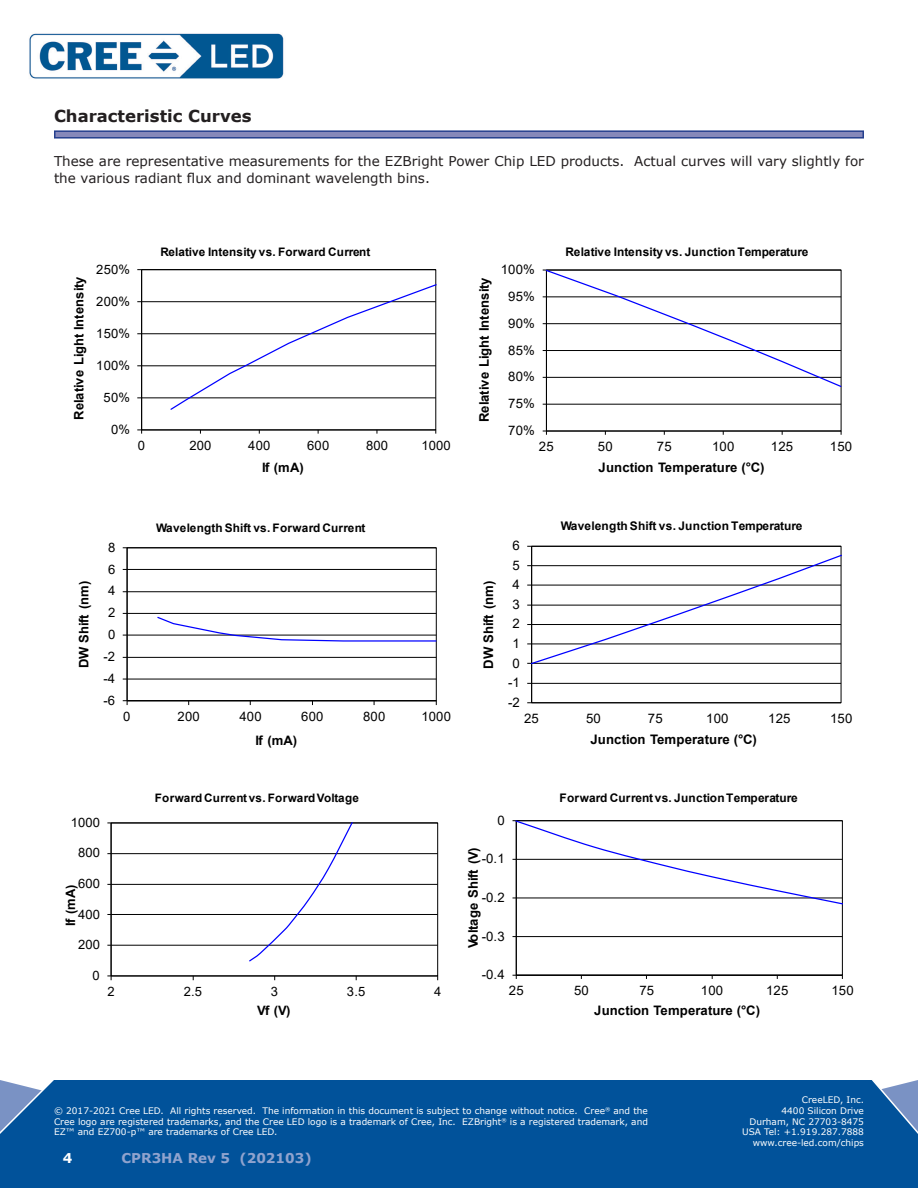
<style>
.page{position:relative;width:918px;height:1188px;background:#fff}
.page>*{position:absolute;margin:0;border:0;box-sizing:border-box;transform-origin:0 0}
.t1{font:700 16.5px "Verdana";color:#231f20}
.t2{font:13.5px/16.2px "Verdana";color:#231f20}
.t3{font:700 13.5px "Verdana";color:#90a3ce}
.t4{font:700 13.5px "Verdana";color:#fff}
.t5{font:700 13.2px "Arial";letter-spacing:.01em;color:#000}
.t6{font:13.2px "Arial";letter-spacing:.015em;color:#000}
.t7{font:13.05px "Arial";letter-spacing:.015em;color:#000}
.t8{font:700 13.05px "Arial";letter-spacing:.01em;color:#000}
.t9{font:12.9px "Arial";letter-spacing:.015em;color:#000}
.t10{font:700 12.9px "Arial";letter-spacing:-.04em;color:#000}
.t11{font:700 11.85px "Arial";letter-spacing:.02em;color:#000}
.t12{font:700 11.7px "Arial";letter-spacing:.02em;color:#000}
.t13{font:9px/10.8px "Verdana";color:#fff;text-align:justify}
</style>
<div class="page">
<div style="left:0;top:1080px;width:918px;height:108px;background:#01529a"></div>
<img style="left:29px;top:33px;width:255px;height:46px">
<div style="left:54px;top:130px;width:810px;height:9px;background:#8688ba;border:2px solid #253f8e"></div>
<hr style="left:142px;top:398px;width:294px;height:1px;background:#000">
<hr style="left:142px;top:366px;width:294px;height:1px;background:#000">
<hr style="left:142px;top:333px;width:294px;height:1px;background:#000">
<hr style="left:142px;top:301px;width:294px;height:1px;background:#000">
<div style="left:141px;top:269px;width:295px;height:161px;border:1px solid #000"></div>
<hr style="left:141px;top:270px;width:1px;height:160px;background:#000">
<hr style="left:142px;top:430px;width:294px;height:1px;background:#000">
<svg style="left:169px;top:283px;width:268px;height:128px"></svg>
<hr style="left:546px;top:404px;width:295px;height:1px;background:#000">
<hr style="left:546px;top:270px;width:1px;height:161px;background:#000">
<hr style="left:546px;top:431px;width:295px;height:1px;background:#000">
<svg style="left:543px;top:270px;width:298px;height:118px"></svg>
<hr style="left:127px;top:679px;width:309px;height:1px;background:#000">
<hr style="left:127px;top:657px;width:309px;height:1px;background:#000">
<hr style="left:127px;top:635px;width:309px;height:1px;background:#000">
<hr style="left:127px;top:613px;width:309px;height:1px;background:#000">
<hr style="left:127px;top:591px;width:309px;height:1px;background:#000">
<hr style="left:127px;top:569px;width:309px;height:1px;background:#000">
<div style="left:127px;top:547px;width:310px;height:154px;border:1px solid #000"></div>
<hr style="left:127px;top:548px;width:1px;height:153px;background:#000">
<hr style="left:127px;top:700px;width:309px;height:1px;background:#000">
<svg style="left:123px;top:700px;width:5px;height:5px"></svg>
<svg style="left:156px;top:616px;width:281px;height:26px"></svg>
<hr style="left:111px;top:945px;width:327px;height:1px;background:#000">
<hr style="left:111px;top:914px;width:327px;height:1px;background:#000">
<hr style="left:111px;top:884px;width:327px;height:1px;background:#000">
<hr style="left:111px;top:853px;width:327px;height:1px;background:#000">
<div style="left:111px;top:823px;width:327px;height:153px;border:1px solid #000"></div>
<hr style="left:111px;top:823px;width:1px;height:153px;background:#000">
<hr style="left:111px;top:976px;width:327px;height:1px;background:#000">
<svg style="left:248px;top:823px;width:106px;height:139px"></svg>
<hr style="left:516px;top:936px;width:326px;height:1px;background:#000">
<hr style="left:516px;top:821px;width:1px;height:154px;background:#000">
<hr style="left:516px;top:975px;width:326px;height:1px;background:#000">
<svg style="left:513px;top:820px;width:330px;height:85px"></svg>
<hr style="left:532px;top:683px;width:309px;height:1px;background:#000">
<div style="left:531px;top:546px;width:310px;height:157px;border:1px solid #000"></div>
<hr style="left:531px;top:546px;width:1px;height:157px;background:#000">
<svg style="left:527px;top:554px;width:314px;height:111px"></svg>
<p class="t1" style="left:54px;top:104px;width:199px">Characteristic Curves</p>
<p class="t2" style="left:54px;top:153px;width:812px">These are representative measurements for the EZBright Power Chip LED products. Actual curves will vary slightly for the various radiant flux and dominant wavelength bins.</p>
<p class="t12" style="left:160px;top:244px;width:212px">Relative Intensity vs. Forward Current</p>
<p class="t11" style="left:566px;top:244px;width:244px">Relative Intensity vs. Junction Temperature</p>
<p class="t9" style="left:96px;top:260px;width:35px">250%</p>
<p class="t7" style="left:501px;top:261px;width:36px">100%</p>
<p class="t8" style="left:70px;top:420px;width:144px;rotate:-90deg">Relative Light Intensity</p>
<p class="t9" style="left:96px;top:292px;width:35px">200%</p>
<p class="t9" style="left:96px;top:324px;width:35px">150%</p>
<p class="t9" style="left:96px;top:356px;width:35px">100%</p>
<p class="t9" style="left:104px;top:388px;width:28px">50%</p>
<p class="t5" style="left:475px;top:422px;width:146px;rotate:-90deg">Relative Light Intensity</p>
<p class="t7" style="left:508px;top:287px;width:28px">95%</p>
<p class="t7" style="left:508px;top:314px;width:28px">90%</p>
<p class="t7" style="left:508px;top:341px;width:28px">85%</p>
<p class="t7" style="left:508px;top:368px;width:28px">80%</p>
<p class="t7" style="left:508px;top:395px;width:28px">75%</p>
<p class="t9" style="left:111px;top:420px;width:20px">0%</p>
<p class="t7" style="left:508px;top:421px;width:28px">70%</p>
<p class="t9" style="left:138px;top:436px;width:9px">0</p>
<p class="t9" style="left:189px;top:436px;width:24px">200</p>
<p class="t9" style="left:248px;top:436px;width:24px">400</p>
<p class="t9" style="left:307px;top:436px;width:24px">600</p>
<p class="t9" style="left:366px;top:436px;width:24px">800</p>
<p class="t9" style="left:421px;top:436px;width:31px">1000</p>
<p class="t7" style="left:539px;top:437px;width:16px">25</p>
<p class="t7" style="left:598px;top:437px;width:16px">50</p>
<p class="t7" style="left:657px;top:437px;width:16px">75</p>
<p class="t7" style="left:712px;top:437px;width:24px">100</p>
<p class="t7" style="left:771px;top:437px;width:24px">125</p>
<p class="t7" style="left:830px;top:437px;width:24px">150</p>
<p class="t10" style="left:262px;top:458px;width:43px">If (mA)</p>
<p class="t8" style="left:599px;top:458px;width:168px">Junction Temperature (°C)</p>
<p class="t12" style="left:156px;top:519px;width:211px">Wavelength Shift vs. Forward Current</p>
<p class="t11" style="left:561px;top:517px;width:243px">Wavelength Shift vs. Junction Temperature</p>
<p class="t7" style="left:108px;top:538px;width:9px">8</p>
<p class="t6" style="left:513px;top:536px;width:9px">6</p>
<p class="t7" style="left:108px;top:560px;width:9px">6</p>
<p class="t6" style="left:513px;top:556px;width:9px">5</p>
<p class="t8" style="left:75px;top:668px;width:89px;rotate:-90deg">DW Shift (nm)</p>
<p class="t7" style="left:108px;top:582px;width:9px">4</p>
<p class="t7" style="left:108px;top:604px;width:9px">2</p>
<p class="t7" style="left:108px;top:626px;width:9px">0</p>
<p class="t7" style="left:104px;top:648px;width:13px">-2</p>
<p class="t5" style="left:479px;top:669px;width:90px;rotate:-90deg">DW Shift (nm)</p>
<p class="t6" style="left:513px;top:576px;width:9px">4</p>
<p class="t6" style="left:513px;top:595px;width:9px">3</p>
<p class="t6" style="left:513px;top:615px;width:9px">2</p>
<p class="t6" style="left:513px;top:634px;width:9px">1</p>
<p class="t6" style="left:513px;top:654px;width:9px">0</p>
<p class="t7" style="left:104px;top:670px;width:13px">-4</p>
<p class="t6" style="left:508px;top:673px;width:13px">-1</p>
<p class="t7" style="left:104px;top:691px;width:13px">-6</p>
<p class="t6" style="left:508px;top:693px;width:13px">-2</p>
<p class="t7" style="left:123px;top:707px;width:9px">0</p>
<p class="t7" style="left:178px;top:707px;width:24px">200</p>
<p class="t7" style="left:239px;top:707px;width:24px">400</p>
<p class="t7" style="left:301px;top:707px;width:24px">600</p>
<p class="t7" style="left:363px;top:707px;width:24px">800</p>
<p class="t7" style="left:421px;top:707px;width:31px">1000</p>
<p class="t6" style="left:524px;top:709px;width:16px">25</p>
<p class="t6" style="left:586px;top:709px;width:16px">50</p>
<p class="t6" style="left:648px;top:709px;width:16px">75</p>
<p class="t6" style="left:706px;top:709px;width:24px">100</p>
<p class="t6" style="left:768px;top:709px;width:24px">125</p>
<p class="t6" style="left:830px;top:709px;width:24px">150</p>
<p class="t8" style="left:256px;top:731px;width:43px">If (mA)</p>
<p class="t5" style="left:590px;top:730px;width:168px">Junction Temperature (°C)</p>
<p class="t9" style="left:71px;top:813px;width:31px">1000</p>
<p class="t9" style="left:78px;top:844px;width:24px">800</p>
<p class="t9" style="left:78px;top:875px;width:24px">600</p>
<p class="t10" style="left:62px;top:926px;width:43px;rotate:-90deg">If (mA)</p>
<p class="t9" style="left:78px;top:905px;width:24px">400</p>
<p class="t9" style="left:78px;top:936px;width:24px">200</p>
<p class="t9" style="left:93px;top:967px;width:9px">0</p>
<p class="t12" style="left:155px;top:790px;width:206px">Forward Current vs. Forward Voltage</p>
<p class="t9" style="left:108px;top:982px;width:9px">2</p>
<p class="t9" style="left:184px;top:982px;width:20px">2.5</p>
<p class="t9" style="left:271px;top:982px;width:9px">3</p>
<p class="t9" style="left:347px;top:982px;width:20px">3.5</p>
<p class="t9" style="left:434px;top:982px;width:9px">4</p>
<p class="t10" style="left:257px;top:1001px;width:35px">Vf (V)</p>
<p class="t7" style="left:497px;top:811px;width:9px">0</p>
<p class="t5" style="left:464px;top:948px;width:102px;rotate:-90deg">Voltage Shift (V)</p>
<p class="t7" style="left:482px;top:850px;width:24px">-0.1</p>
<p class="t7" style="left:482px;top:888px;width:24px">-0.2</p>
<p class="t7" style="left:482px;top:927px;width:24px">-0.3</p>
<p class="t7" style="left:482px;top:965px;width:24px">-0.4</p>
<p class="t11" style="left:560px;top:790px;width:240px">Forward Current vs. Junction Temperature</p>
<p class="t7" style="left:509px;top:981px;width:16px">25</p>
<p class="t7" style="left:574px;top:981px;width:16px">50</p>
<p class="t7" style="left:639px;top:981px;width:16px">75</p>
<p class="t7" style="left:701px;top:981px;width:24px">100</p>
<p class="t7" style="left:766px;top:981px;width:24px">125</p>
<p class="t7" style="left:831px;top:981px;width:24px">150</p>
<p class="t8" style="left:594px;top:1001px;width:167px">Junction Temperature (°C)</p>
<p class="t13" style="left:54px;top:1105px;width:596px">© 2017-2021 Cree LED. All rights reserved. The information in this document is subject to change without notice. Cree<sup>®</sup> and the Cree logo are registered trademarks, and the Cree LED logo is a trademark of Cree, Inc. EZBright<sup>®</sup> is a registered trademark, and EZ™ and EZ700-p™ are trademarks of Cree LED.</p>
<h2 class="t4" style="left:63px;top:1148px;width:11px">4</h2>
<h2 class="t3" style="left:122px;top:1148px;width:192px">CPR3HA Rev 5 (202103)</h2>
<p class="t13" style="left:742px;top:1094px;width:123px;text-align:right">CreeLED, Inc.<br>4400 Silicon Drive<br>Durham, NC 27703-8475<br>USA Tel: +1.919.287.7888 www.cree-led.com/chips</p>
</div>
